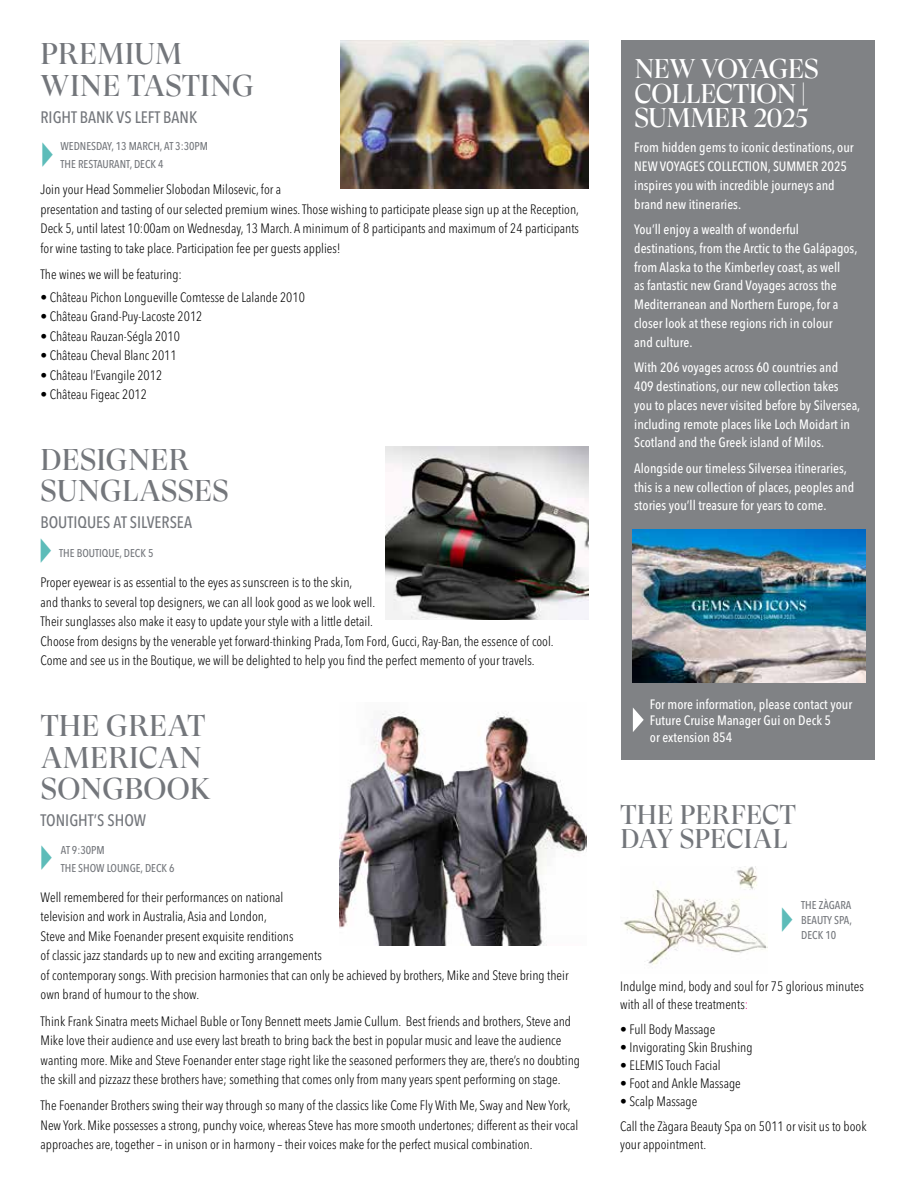
<style>
.page{position:relative;width:918px;height:1188px;background:#fff}
.page>*{position:absolute;margin:0;border:0;box-sizing:border-box;transform-origin:0 0}
.t1{font:30px/31.5px "GT Super Display";letter-spacing:.01em;color:#73767b}
.t2{font:27px/24.3px "GT Super Display";letter-spacing:-.02em;color:#fff}
.t3{font:27px/24px "GT Super Display";letter-spacing:.005em;color:#73767b}
.t4{font:500 condensed 16.5px "Avenir Next LT Pro";color:#73767b}
.t5{font:300 condensed 13.5px/19.5px "Avenir Next LT Pro";color:#000}
.t6{font:500 condensed 13.5px/18.8px "Avenir Next LT Pro";color:#fff}
.t7{font:500 condensed 11.25px/18px "Avenir Next LT Pro";color:#73767b}
.s1{color:#ec008c}
</style>
<div class="page">
<div style="left:621px;top:40px;width:254px;height:720px;background:#808285"></div>
<img style="left:633px;top:530px;width:233px;height:153px">
<svg style="left:633px;top:708px;width:11px;height:24px"></svg>
<img style="left:386px;top:447px;width:202px;height:172px">
<img style="left:341px;top:40px;width:247px;height:149px">
<img style="left:339px;top:711px;width:247px;height:234px">
<img style="left:623px;top:867px;width:144px;height:98px">
<h1 class="t1" style="left:41px;top:39px;width:215px">PREMIUM<br>WINE TASTING</h1>
<p class="t4" style="left:40px;top:107px;width:158px">RIGHT BANK VS LEFT BANK</p>
<p class="t7" style="left:61px;top:137px;width:149px">WEDNESDAY, 13 MARCH, AT 3:30PM<br>THE RESTAURANT, DECK 4</p>
<p class="t5" style="left:40px;top:180px;width:540px">Join your Head Sommelier Slobodan Milosevic, for a<br>presentation and tasting of our selected premium wines. Those wishing to participate please sign up at the Reception, Deck 5, until latest 10:00am on Wednesday, 13 March. A minimum of 8 participants and maximum of 24 participants for wine tasting to take place. Participation fee per guests applies!</p>
<p class="t5" style="left:40px;top:264px;width:143px">The wines we will be featuring:</p>
<p class="t5" style="left:40px;top:287px;width:266px">• Château Pichon Longueville Comtesse de Lalande 2010</p>
<p class="t5" style="left:40px;top:307px;width:163px">• Château Grand-Puy-Lacoste 2012</p>
<p class="t5" style="left:40px;top:326px;width:141px">• Château Rauzan-Ségla 2010</p>
<p class="t5" style="left:40px;top:346px;width:138px">• Château Cheval Blanc 2011</p>
<p class="t5" style="left:40px;top:365px;width:123px">• Château l’Evangile 2012</p>
<p class="t5" style="left:40px;top:385px;width:108px">• Château Figeac 2012</p>
<h1 class="t1" style="left:41px;top:444px;width:190px">DESIGNER<br>SUNGLASSES</h1>
<p class="t4" style="left:40px;top:512px;width:153px">BOUTIQUES AT SILVERSEA</p>
<p class="t7" style="left:59px;top:544px;width:96px">THE BOUTIQUE, DECK 5</p>
<p class="t5" style="left:40px;top:573px;width:515px">Proper eyewear is as essential to the eyes as sunscreen is to the skin,<br>and thanks to several top designers, we can all look good as we look well.<br>Their sunglasses also make it easy to update your style with a little detail.<br>Choose from designs by the venerable yet forward-thinking Prada, Tom Ford, Gucci, Ray-Ban, the essence of cool.<br>Come and see us in the Boutique, we will be delighted to help you find the perfect memento of your travels.</p>
<h1 class="t1" style="left:41px;top:711px;width:172px">THE GREAT<br>AMERICAN<br>SONGBOOK</h1>
<p class="t4" style="left:41px;top:811px;width:107px">TONIGHT’S SHOW</p>
<p class="t7" style="left:61px;top:841px;width:115px">AT 9:30PM<br>THE SHOW LOUNGE, DECK 6</p>
<p class="t5" style="left:41px;top:887px;width:530px">Well remembered for their performances on national<br>television and work in Australia, Asia and London,<br>Steve and Mike Foenander present exquisite renditions<br>of classic jazz standards up to new and exciting arrangements<br>of contemporary songs. With precision harmonies that can only be achieved by brothers, Mike and Steve bring their own brand of humour to the show.</p>
<p class="t5" style="left:41px;top:1011px;width:541px">Think Frank Sinatra meets Michael Buble or Tony Bennett meets Jamie Cullum. Best friends and brothers, Steve and Mike love their audience and use every last breath to bring back the best in popular music and leave the audience wanting more. Mike and Steve Foenander enter stage right like the seasoned performers they are, there’s no doubting the skill and pizzazz these brothers have; something that comes only from many years spent performing on stage.</p>
<p class="t5" style="left:41px;top:1096px;width:539px">The Foenander Brothers swing their way through so many of the classics like Come Fly With Me, Sway and New York,<br>New York. Mike possesses a strong, punchy voice, whereas Steve has more smooth undertones; different as their vocal approaches are, together – in unison or in harmony – their voices make for the perfect musical combination.</p>
<h2 class="t2" style="left:634px;top:58px;width:186px">NEW VOYAGES<br>COLLECTION |<br>SUMMER 2025</h2>
<p class="t6" style="left:634px;top:138px;width:221px">From hidden gems to iconic destinations, our NEW VOYAGES COLLECTION, SUMMER 2025 inspires you with incredible journeys and brand new itineraries.</p>
<p class="t6" style="left:634px;top:220px;width:225px">You’ll enjoy a wealth of wonderful destinations, from the Arctic to the Galápagos, from Alaska to the Kimberley coast, as well<br>as fantastic new Grand Voyages across the Mediterranean and Northern Europe, for a closer look at these regions rich in colour<br>and culture.</p>
<p class="t6" style="left:634px;top:358px;width:228px">With 206 voyages across 60 countries and 409 destinations, our new collection takes<br>you to places never visited before by Silversea, including remote places like Loch Moidart in Scotland and the Greek island of Milos.</p>
<p class="t6" style="left:634px;top:459px;width:222px">Alongside our timeless Silversea itineraries, this is a new collection of places, peoples and stories you’ll treasure for years to come.</p>
<p class="t6" style="left:650px;top:696px;width:204px;line-height:16.5px">For more information, please contact your<br>Future Cruise Manager Gui on Deck 5<br>or extension 854</p>
<h2 class="t3" style="left:620px;top:804px;width:177px">THE PERFECT<br>DAY SPECIAL</h2>
<p class="t7" style="left:801px;top:898px;width:52px;line-height:15px;text-align:justify">THE ZÀGARA BEAUTY SPA, DECK 10</p>
<p class="t5" style="left:620px;top:978px;width:245px;line-height:18px">Indulge mind, body and soul for 75 glorious minutes with all of these treatments<span class="s1">:</span></p>
<p class="t5" style="left:620px;top:1020px;width:97px">• Full Body Massage</p>
<p class="t5" style="left:620px;top:1038px;width:134px">• Invigorating Skin Brushing</p>
<p class="t5" style="left:620px;top:1056px;width:102px">• ELEMIS Touch Facial</p>
<p class="t5" style="left:620px;top:1073px;width:122px">• Foot and Ankle Massage</p>
<p class="t5" style="left:620px;top:1089px;width:248px;line-height:24.8px">• Scalp Massage<br>Call the Zàgara Beauty Spa on 5011 or visit us to book</p>
<p class="t5" style="left:620px;top:1134px;width:87px">your appointment.</p>
</div>
